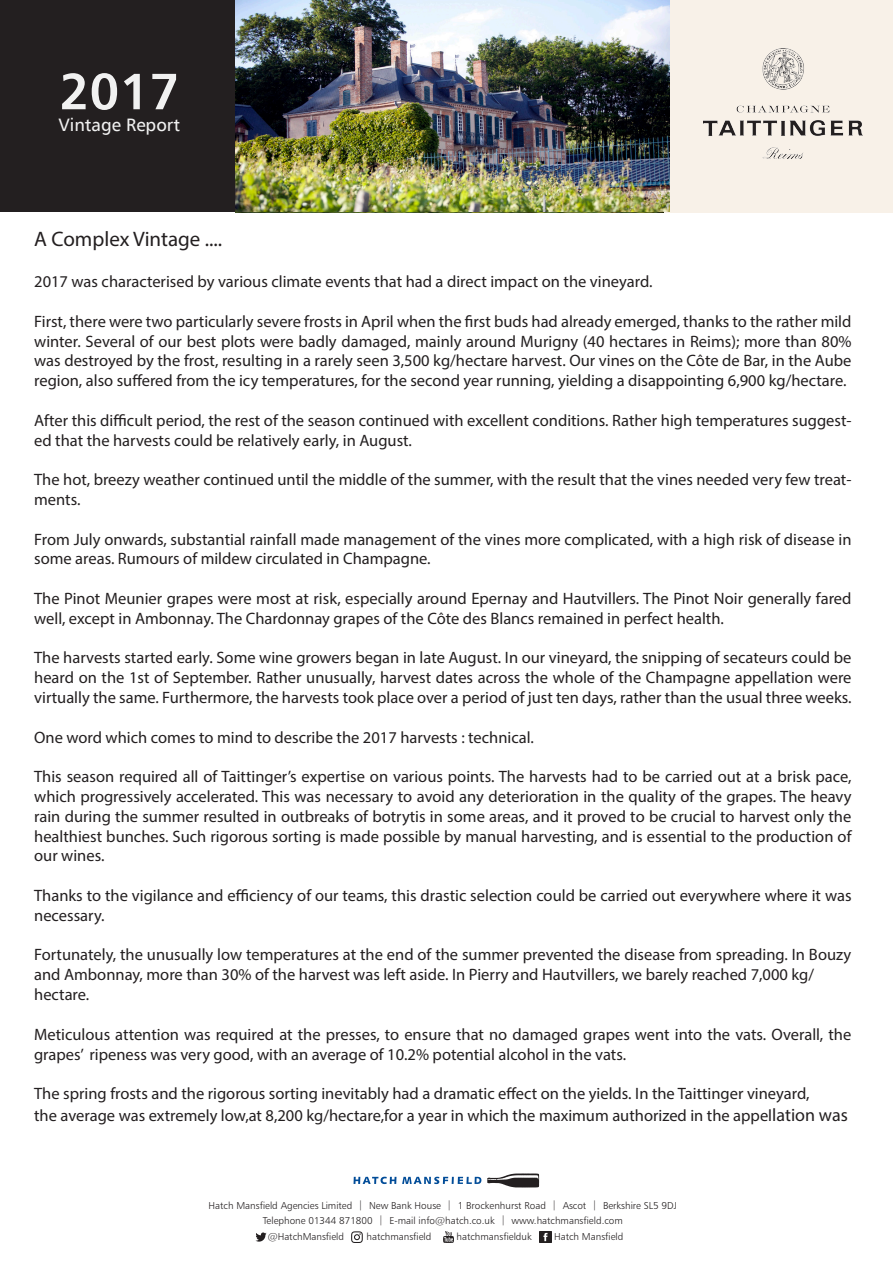
<style>
.page{position:relative;width:893px;height:1263px;background:#fff}
.page>*{position:absolute;margin:0;border:0;box-sizing:border-box;transform-origin:0 0}
.t1{font:700 51px "Humanist 777 BT";color:#f1f1f1}
.t2{font:21px "Myriad Pro";color:#231f20}
.t3{font:18px "Humanist 777 BT";color:#f1f1f1}
.t4{font:16.5px/19.8px "Myriad Pro";color:#231f20}
.t5{font:10.05px/14.7px "Humanist 777 BT Light B";color:#231f20;text-align:center}
.s1{font-size:18px}
</style>
<div class="page">
<div style="left:0;top:0;width:238px;height:211px;background:#231f20"></div>
<div style="left:664px;top:0;width:229px;height:212px;background:#f8f1e8"></div>
<img style="left:236px;top:0;width:433px;height:211px">
<img style="left:704px;top:48px;width:159px;height:110px">
<svg style="left:487px;top:1173px;width:52px;height:14px"></svg>
<svg style="left:402px;top:1177px;width:79px;height:7px"></svg>
<svg style="left:354px;top:1177px;width:42px;height:7px"></svg>
<svg style="left:255px;top:1232px;width:12px;height:10px"></svg>
<svg style="left:351px;top:1231px;width:12px;height:12px"></svg>
<svg style="left:443px;top:1231px;width:11px;height:12px"></svg>
<svg style="left:540px;top:1231px;width:11px;height:12px"></svg>
<p class="t1" style="left:59px;top:59px;width:122px">2017</p>
<p class="t3" style="left:58px;top:113px;width:123px">Vintage Report</p>
<p class="t2" style="left:34px;top:226px;width:190px">A Complex Vintage ....</p>
<p class="t4" style="left:34px;top:271px;width:620px">2017 was characterised by various climate events that had a direct impact on the vineyard.</p>
<p class="t4" style="left:34px;top:311px;width:819px;text-align:justify">First, there were two particularly severe frosts in April when the first buds had already emerged, thanks to the rather mild winter. Several of our best plots were badly damaged, mainly around Murigny (40 hectares in Reims); more than 80% was destroyed by the frost, resulting in a rarely seen 3,500 kg/hectare harvest. Our vines on the Côte de Bar, in the Aube region, also suffered from the icy temperatures, for the second year running, yielding a disappointing 6,900 kg/hectare.</p>
<p class="t4" style="left:34px;top:410px;width:819px">After this difficult period, the rest of the season continued with excellent conditions. Rather high temperatures suggest&shy;ed that the harvests could be relatively early, in August.</p>
<p class="t4" style="left:34px;top:469px;width:819px">The hot, breezy weather continued until the middle of the summer, with the result that the vines needed very few treat&shy;ments.</p>
<p class="t4" style="left:34px;top:529px;width:819px">From July onwards, substantial rainfall made management of the vines more complicated, with a high risk of disease in some areas. Rumours of mildew circulated in Champagne.</p>
<p class="t4" style="left:34px;top:588px;width:819px">The Pinot Meunier grapes were most at risk, especially around Epernay and Hautvillers. The Pinot Noir generally fared well, except in Ambonnay. The Chardonnay grapes of the Côte des Blancs remained in perfect health.</p>
<p class="t4" style="left:34px;top:648px;width:819px;text-align:justify">The harvests started early. Some wine growers began in late August. In our vineyard, the snipping of secateurs could be heard on the 1st of September. Rather unusually, harvest dates across the whole of the Champagne appellation were virtually the same. Furthermore, the harvests took place over a period of just ten days, rather than the usual three weeks.</p>
<p class="t4" style="left:34px;top:727px;width:501px">One word which comes to mind to describe the 2017 harvests : technical.</p>
<p class="t4" style="left:34px;top:766px;width:819px;text-align:justify">This season required all of Taittinger’s expertise on various points. The harvests had to be carried out at a brisk pace, which progressively accelerated. This was necessary to avoid any deterioration in the quality of the grapes. The heavy rain during the summer resulted in outbreaks of botrytis in some areas, and it proved to be crucial to harvest only the healthiest bunches. Such rigorous sorting is made possible by manual harvesting, and is essential to the production of our wines.</p>
<p class="t4" style="left:34px;top:885px;width:819px">Thanks to the vigilance and efficiency of our teams, this drastic selection could be carried out everywhere where it was necessary.</p>
<p class="t4" style="left:34px;top:945px;width:819px">Fortunately, the unusually low temperatures at the end of the summer prevented the disease from spreading. In Bouzy and Ambonnay, more than 30% of the harvest was left aside. In Pierry and Hautvillers, we barely reached 7,000 kg/</p>
<p class="t4" style="left:34px;top:984px;width:57px">hectare.</p>
<p class="t4" style="left:34px;top:1024px;width:819px">Meticulous attention was required at the presses, to ensure that no damaged grapes went into the vats. Overall, the grapes’ ripeness was very good, with an average of 10.2% potential alcohol in the vats.</p>
<p class="t4" style="left:34px;top:1083px;width:777px">The spring frosts and the rigorous sorting inevitably had a dramatic effect on the yields. In the Taittinger vineyard,</p>
<p class="t4" style="left:34px;top:1105px;width:815px">the average was extremely low,at 8,200 kg/hectare,for a year in which the maximum authorized in the appel<span class="s1">lation was</span></p>
<p class="t5" style="left:209px;top:1198px;width:470px">Hatch Mansfield Agencies Limited | New Bank House | 1 Brockenhurst Road | Ascot | Berkshire SL5 9DJ<br>Telephone 01344 871800 | E-mail info@hatch.co.uk | www.hatchmansfield.com</p>
<p class="t5" style="left:268px;top:1229px;width:78px">@HatchMansfield</p>
<p class="t5" style="left:367px;top:1229px;width:66px">hatchmansfield</p>
<p class="t5" style="left:457px;top:1229px;width:77px">hatchmansfielduk</p>
<p class="t5" style="left:554px;top:1229px;width:71px">Hatch Mansfield</p>
</div>
